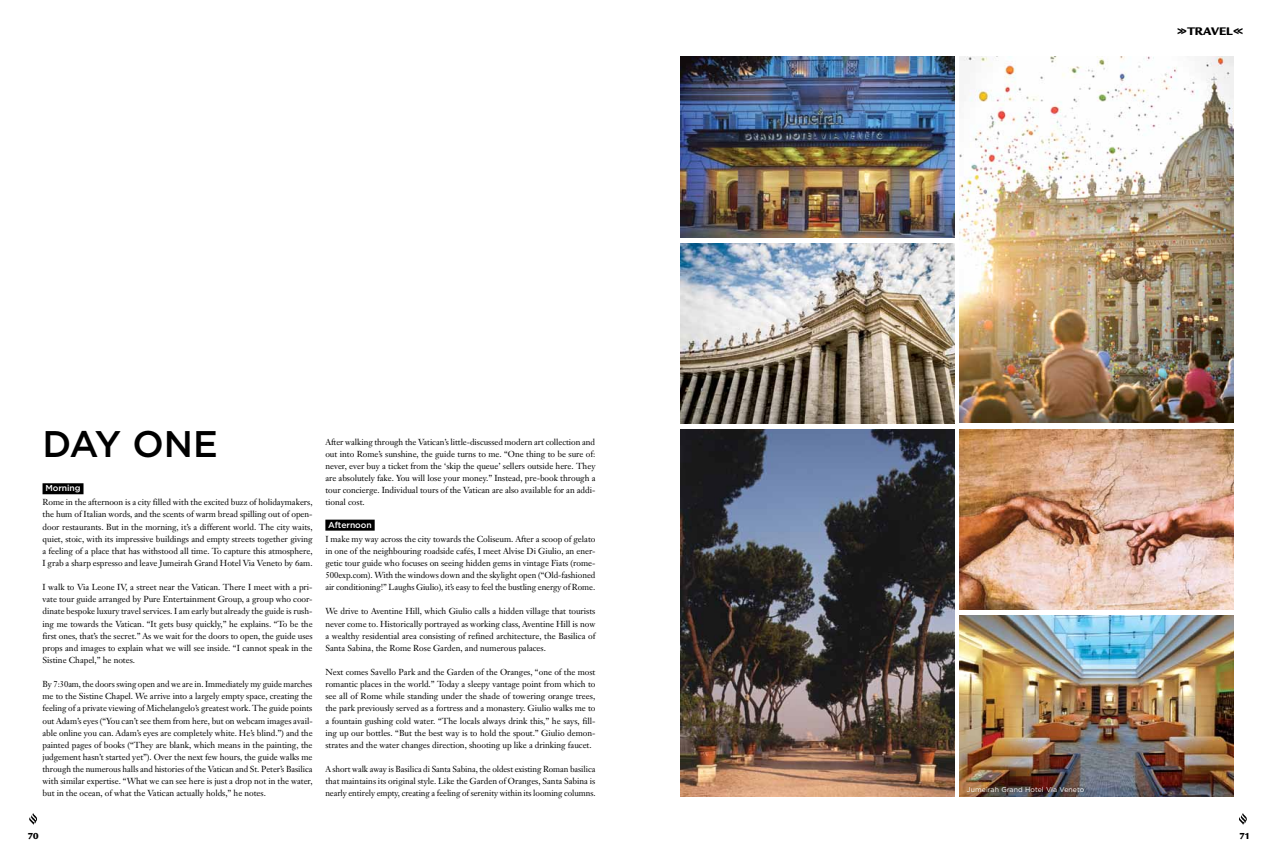
<style>
.page{position:relative;width:1276px;height:851px;background:#fff}
.page>*{position:absolute;margin:0;border:0;box-sizing:border-box;transform-origin:0 0}
.t1{font:500 37px "Gotham";letter-spacing:-.025em;color:#000}
.t2{font:900 12px "Legacy Sans Std";color:#000}
.t3{font:900 9.5px "Legacy Sans Std";color:#000}
.t4{font:8.6px/12.1px "Janson Text";letter-spacing:-.005em;color:#000;text-align:justify}
.t5{font:500 8.6px "Gotham";letter-spacing:-.005em;color:#fff}
.t6{font:7px "Gotham";letter-spacing:.005em;color:#fff}
</style>
<div class="page">
<svg style="left:29px;top:813px;width:8px;height:12px"></svg>
<svg style="left:1239px;top:813px;width:8px;height:12px"></svg>
<div style="left:43px;top:483px;width:40px;height:11px;background:#000"></div>
<img style="left:960px;top:429px;width:273px;height:181px">
<img style="left:960px;top:615px;width:273px;height:181px">
<img style="left:680px;top:429px;width:274px;height:367px">
<img style="left:680px;top:243px;width:274px;height:180px">
<img style="left:960px;top:57px;width:273px;height:365px">
<img style="left:680px;top:57px;width:274px;height:180px">
<div style="left:325px;top:519px;width:50px;height:11px;background:#000"></div>
<h1 class="t1" style="left:43px;top:419px;width:177px">Day one</h1>
<p class="t5" style="left:45px;top:482px;width:37px">Morning</p>
<p class="t4" style="left:43px;top:496px;width:272px">Rome in the afternoon is a city filled with the excited buzz of holidaymakers, the hum of Italian words, and the scents of warm bread spilling out of open&shy;door restaurants. But in the morning, it’s a different world. The city waits, quiet, stoic, with its impressive buildings and empty streets together giving a feeling of a place that has withstood all time. To capture this atmosphere, I grab a sharp espresso and leave Jumeirah Grand Hotel Via Veneto by 6am.</p>
<p class="t4" style="left:43px;top:581px;width:272px">I walk to Via Leone IV, a street near the Vatican. There I meet with a pri&shy;vate tour guide arranged by Pure Entertainment Group, a group who coor&shy;dinate bespoke luxury travel services. I am early but already the guide is rush&shy;ing me towards the Vatican. “It gets busy quickly,” he explains. “To be the first ones, that’s the secret.” As we wait for the doors to open, the guide uses props and images to explain what we will see inside. “I cannot speak in the Sistine Chapel,” he notes.</p>
<p class="t4" style="left:43px;top:678px;width:272px">By 7:30am, the doors swing open and we are in. Immediately my guide marches me to the Sistine Chapel. We arrive into a largely empty space, creating the feeling of a private viewing of Michelangelo’s greatest work. The guide points out Adam’s eyes (“You can’t see them from here, but on webcam images avail&shy;able online you can. Adam’s eyes are completely white. He’s blind.”) and the painted pages of books (“They are blank, which means in the painting, the judgement hasn’t started yet”). Over the next few hours, the guide walks me through the numerous halls and histories of the Vatican and St. Peter’s Basilica with similar expertise. “What we can see here is just a drop not in the water, but in the ocean, of what the Vatican actually holds,” he notes.</p>
<p class="t4" style="left:325px;top:435px;width:272px">After walking through the Vatican’s little-discussed modern art collection and out into Rome’s sunshine, the guide turns to me. “One thing to be sure of: never, ever buy a ticket from the ‘skip the queue’ sellers outside here. They are absolutely fake. You will lose your money.” Instead, pre-book through a tour concierge. Individual tours of the Vatican are also available for an addi&shy;tional cost.</p>
<p class="t5" style="left:328px;top:519px;width:45px">Afternoon</p>
<p class="t4" style="left:325px;top:532px;width:272px">I make my way across the city towards the Coliseum. After a scoop of gelato in one of the neighbouring roadside cafés, I meet Alvise Di Giulio, an ener&shy;getic tour guide who focuses on seeing hidden gems in vintage Fiats (rome-500exp.com). With the windows down and the skylight open (“Old-fashioned air conditioning!” Laughs Giulio), it’s easy to feel the bustling energy of Rome.</p>
<p class="t4" style="left:325px;top:605px;width:271px">We drive to Aventine Hill, which Giulio calls a hidden village that tourists never come to. Historically portrayed as working class, Aventine Hill is now a wealthy residential area consisting of refined architecture, the Basilica of Santa Sabina, the Rome Rose Garden, and numerous palaces.</p>
<p class="t4" style="left:325px;top:665px;width:272px">Next comes Savello Park and the Garden of the Oranges, “one of the most romantic places in the world.” Today a sleepy vantage point from which to see all of Rome while standing under the shade of towering orange trees, the park previously served as a fortress and a monastery. Giulio walks me to a fountain gushing cold water. “The locals always drink this,” he says, fill&shy;ing up our bottles. “But the best way is to hold the spout.” Giulio demon&shy;strates and the water changes direction, shooting up like a drinking faucet.</p>
<p class="t4" style="left:325px;top:762px;width:272px">A short walk away is Basilica di Santa Sabina, the oldest existing Roman basilica that maintains its original style. Like the Garden of Oranges, Santa Sabina is nearly entirely empty, creating a feeling of serenity within its looming columns.</p>
<h2 class="t2" style="left:1176px;top:24px;width:68px">&gt;&gt;TRAVEL&lt;&lt;</h2>
<p class="t6" style="left:967px;top:784px;width:119px">Jumeirah Grand Hotel Via Veneto</p>
<p class="t3" style="left:28px;top:829px;width:12px">70</p>
<p class="t3" style="left:1239px;top:829px;width:12px">71</p>
</div>
